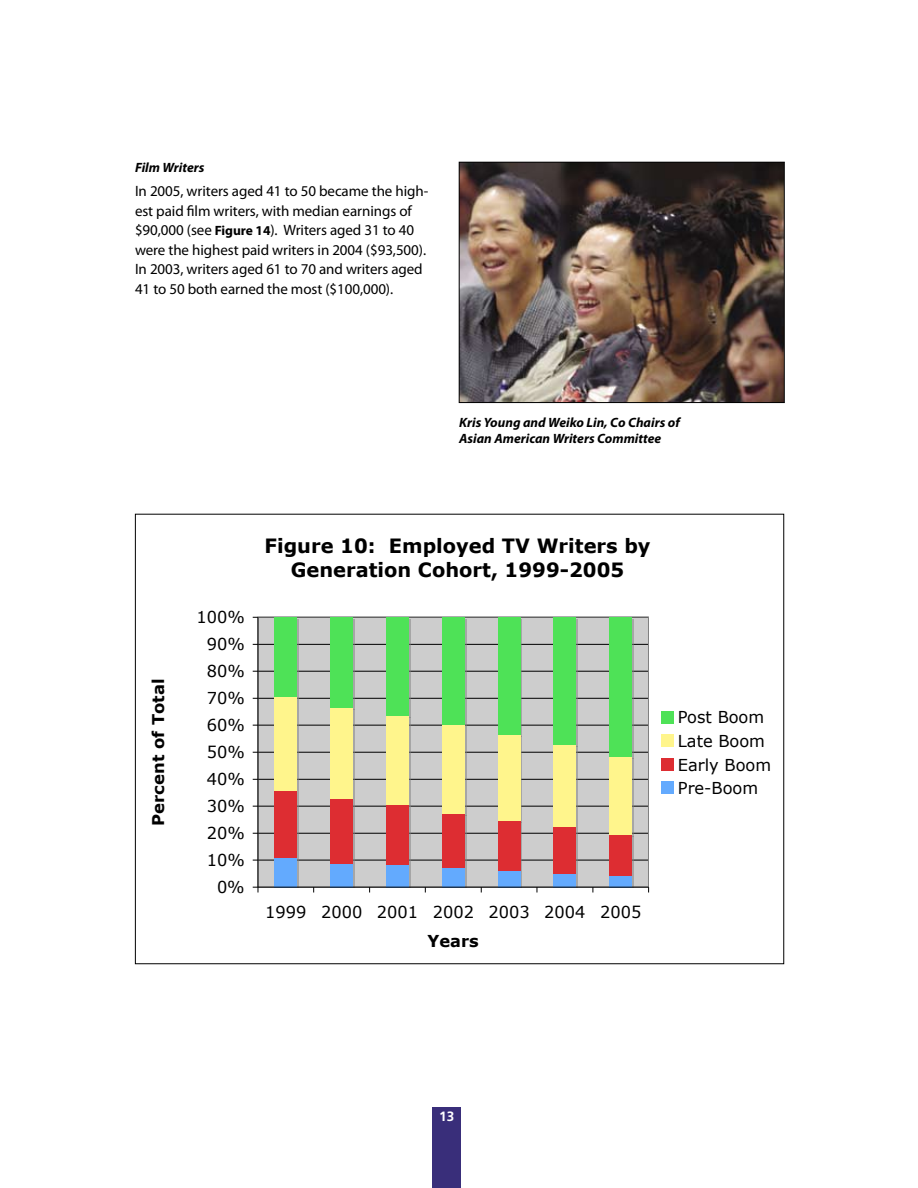
<style>
.page{position:relative;width:918px;height:1188px;background:#fff}
.page>*{position:absolute;margin:0;border:0;box-sizing:border-box;transform-origin:0 0}
.t1{font:700 19.65px/24px "Verdana";color:#000;text-align:center}
.t2{font:16.5px/23.5px "Verdana";color:#000}
.t3{font:700 16.5px "Verdana";color:#000}
.t4{font:700 16.2px "Verdana";color:#000}
.t5{font:15px/19.5px "Myriad Pro";letter-spacing:-.005em;color:#000}
.t6{font:italic 700 13.5px/16.5px "Myriad Pro";color:#000}
.t7{font:700 13.5px "Frutiger";color:#fff}
.s1{font-weight:700;font-size:13.5px}
</style>
<div class="page">
<div style="left:433px;top:1107px;width:28px;height:81px;background:#392e7a"></div>
<div style="left:258px;top:617px;width:391px;height:270px;background:#cdcdcd"></div>
<hr style="left:258px;top:860px;width:390px;height:1px;background:#000">
<hr style="left:258px;top:833px;width:390px;height:1px;background:#000">
<hr style="left:258px;top:806px;width:390px;height:1px;background:#000">
<hr style="left:258px;top:779px;width:390px;height:1px;background:#000">
<hr style="left:258px;top:752px;width:390px;height:1px;background:#000">
<hr style="left:258px;top:725px;width:390px;height:1px;background:#000">
<hr style="left:258px;top:698px;width:390px;height:1px;background:#000">
<hr style="left:258px;top:671px;width:390px;height:1px;background:#000">
<hr style="left:258px;top:644px;width:390px;height:1px;background:#000">
<div style="left:276px;top:860px;width:23px;height:27px;background:#a6a6a6"></div>
<div style="left:332px;top:866px;width:23px;height:21px;background:#a6a6a6"></div>
<div style="left:388px;top:867px;width:22px;height:20px;background:#a6a6a6"></div>
<div style="left:444px;top:870px;width:22px;height:17px;background:#a6a6a6"></div>
<div style="left:500px;top:873px;width:22px;height:14px;background:#63aafe"></div>
<div style="left:555px;top:876px;width:23px;height:11px;background:#a6a6a6"></div>
<div style="left:611px;top:878px;width:23px;height:9px;background:#a6a6a6"></div>
<div style="left:276px;top:793px;width:23px;height:67px;background:#7f7f7f;opacity:.5"></div>
<div style="left:332px;top:801px;width:23px;height:65px;background:#7f7f7f;opacity:.5"></div>
<div style="left:388px;top:807px;width:22px;height:60px;background:#7f7f7f;opacity:.5"></div>
<div style="left:444px;top:816px;width:22px;height:54px;background:#7f7f7f;opacity:.5"></div>
<div style="left:500px;top:823px;width:22px;height:50px;background:#dd2d32"></div>
<div style="left:555px;top:829px;width:23px;height:47px;background:#7f7f7f;opacity:.5"></div>
<div style="left:611px;top:836px;width:23px;height:42px;background:#a6a6a6"></div>
<div style="left:276px;top:698px;width:23px;height:95px;background:#7f7f7f;opacity:.5"></div>
<div style="left:332px;top:709px;width:23px;height:92px;background:#7f7f7f;opacity:.5"></div>
<div style="left:388px;top:717px;width:22px;height:90px;background:#7f7f7f;opacity:.5"></div>
<div style="left:444px;top:727px;width:22px;height:89px;background:#7f7f7f;opacity:.5"></div>
<div style="left:500px;top:736px;width:22px;height:87px;background:#fff58c"></div>
<div style="left:555px;top:746px;width:23px;height:83px;background:#7f7f7f;opacity:.5"></div>
<div style="left:611px;top:758px;width:23px;height:78px;background:#7f7f7f;opacity:.5"></div>
<div style="left:276px;top:619px;width:23px;height:79px;background:#a6a6a6"></div>
<div style="left:332px;top:619px;width:23px;height:90px;background:#7f7f7f;opacity:.5"></div>
<div style="left:388px;top:619px;width:22px;height:98px;background:#7f7f7f;opacity:.5"></div>
<div style="left:444px;top:619px;width:22px;height:108px;background:#7f7f7f;opacity:.5"></div>
<div style="left:500px;top:619px;width:22px;height:117px;background:#4ee257"></div>
<div style="left:555px;top:619px;width:23px;height:127px;background:#7f7f7f;opacity:.5"></div>
<div style="left:611px;top:619px;width:23px;height:139px;background:#7f7f7f;opacity:.5"></div>
<div style="left:275px;top:858px;width:22px;height:29px;background:#63aafe"></div>
<div style="left:330px;top:864px;width:23px;height:23px;background:#63aafe"></div>
<div style="left:386px;top:865px;width:23px;height:22px;background:#63aafe"></div>
<div style="left:442px;top:868px;width:23px;height:19px;background:#63aafe"></div>
<div style="left:498px;top:871px;width:22px;height:16px;background:#63aafe"></div>
<div style="left:554px;top:874px;width:22px;height:13px;background:#63aafe"></div>
<div style="left:610px;top:876px;width:22px;height:11px;background:#63aafe"></div>
<div style="left:275px;top:791px;width:22px;height:67px;background:#dd2d32"></div>
<div style="left:330px;top:799px;width:23px;height:65px;background:#dd2d32"></div>
<div style="left:386px;top:805px;width:23px;height:60px;background:#dd2d32"></div>
<div style="left:442px;top:814px;width:23px;height:54px;background:#dd2d32"></div>
<div style="left:498px;top:821px;width:22px;height:50px;background:#dd2d32"></div>
<div style="left:554px;top:827px;width:22px;height:47px;background:#dd2d32"></div>
<div style="left:610px;top:835px;width:22px;height:41px;background:#dd2d32"></div>
<div style="left:275px;top:696px;width:22px;height:95px;background:#fff58c"></div>
<div style="left:330px;top:707px;width:23px;height:92px;background:#fff58c"></div>
<div style="left:386px;top:715px;width:23px;height:90px;background:#fff58c"></div>
<div style="left:442px;top:725px;width:23px;height:89px;background:#fff58c"></div>
<div style="left:498px;top:734px;width:22px;height:87px;background:#fff58c"></div>
<div style="left:554px;top:745px;width:22px;height:82px;background:#fff58c"></div>
<div style="left:610px;top:757px;width:22px;height:78px;background:#fff58c"></div>
<div style="left:275px;top:617px;width:22px;height:79px;background:#4ee257"></div>
<div style="left:330px;top:617px;width:23px;height:90px;background:#4ee257"></div>
<div style="left:386px;top:617px;width:23px;height:98px;background:#4ee257"></div>
<div style="left:442px;top:617px;width:23px;height:108px;background:#4ee257"></div>
<div style="left:498px;top:617px;width:22px;height:117px;background:#4ee257"></div>
<div style="left:554px;top:617px;width:22px;height:128px;background:#4ee257"></div>
<div style="left:610px;top:617px;width:22px;height:140px;background:#4ee257"></div>
<hr style="left:258px;top:617px;width:1px;height:270px;background:#000">
<hr style="left:258px;top:887px;width:391px;height:1px;background:#000">
<svg style="left:253px;top:887px;width:6px;height:5px"></svg>
<div style="left:661px;top:711px;width:13px;height:13px;background:#4ee257"></div>
<div style="left:661px;top:734px;width:13px;height:13px;background:#fff58c"></div>
<div style="left:661px;top:758px;width:13px;height:13px;background:#dd2d32"></div>
<div style="left:661px;top:781px;width:13px;height:13px;background:#63aafe"></div>
<img style="left:461px;top:164px;width:321px;height:237px">
<div style="left:459px;top:162px;width:325px;height:241px;border:1px solid #000"></div>
<p class="t6" style="left:135px;top:159px;width:71px">Film Writers</p>
<p class="t5" style="left:135px;top:181px;width:295px">In 2005, writers aged 41 to 50 became the high&shy;est paid film writers, with median earnings of $90,000 (see <span class="s1">Figure 14</span>). Writers aged 31 to 40 were the highest paid writers in 2004 ($93,500).<br>In 2003, writers aged 61 to 70 and writers aged 41 to 50 both earned the most ($100,000).</p>
<p class="t6" style="left:459px;top:413px;width:222px">Kris Young and Weiko Lin, Co Chairs of<br>Asian American Writers Committee</p>
<p class="t4" style="left:152px;top:826px;width:148px;rotate:-90deg">Percent of Total</p>
<p class="t2" style="left:196px;top:607px;width:50px">100%</p>
<p class="t2" style="left:207px;top:634px;width:40px">90%</p>
<p class="t2" style="left:207px;top:660px;width:40px">80%</p>
<p class="t2" style="left:207px;top:688px;width:40px">70%</p>
<p class="t2" style="left:207px;top:714px;width:40px">60%</p>
<p class="t2" style="left:207px;top:742px;width:40px">50%</p>
<p class="t2" style="left:207px;top:769px;width:40px">40%</p>
<p class="t2" style="left:207px;top:795px;width:40px">30%</p>
<p class="t2" style="left:207px;top:823px;width:40px">20%</p>
<p class="t2" style="left:207px;top:849px;width:40px">10%</p>
<p class="t2" style="left:217px;top:876px;width:29px">0%</p>
<h1 class="t1" style="left:264px;top:536px;width:388px">Figure 10: Employed TV Writers by<br>Generation Cohort, 1999-2005</h1>
<p class="t2" style="left:265px;top:902px;width:378px">1999 2000 2001 2002 2003 2004 2005</p>
<p class="t3" style="left:427px;top:935px;width:53px">Years</p>
<p class="t2" style="left:678px;top:707px;width:95px">Post Boom<br>Late Boom<br>Early Boom<br>Pre-Boom</p>
<p class="t7" style="left:439px;top:1108px;width:15px">13</p>
</div>
